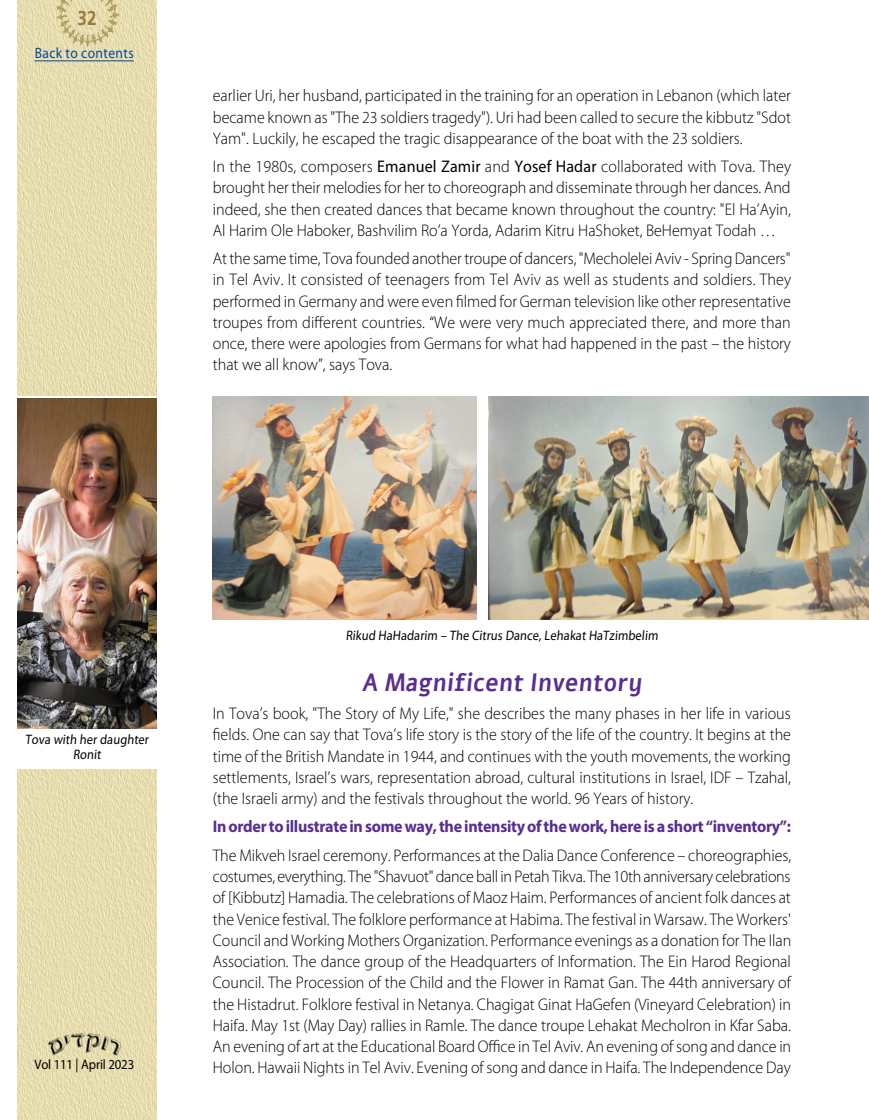
<style>
.page{position:relative;width:869px;height:1120px;background:#fff}
.page>*{position:absolute;margin:0;border:0;box-sizing:border-box;transform-origin:0 0}
.t1{font:700 25px "Alef";color:#582e91;scale:.9 1}
.t2{font:700 20px "Frutiger";color:#957e3b;scale:.85 1}
.t3{font:300 16.88px/21.2px "Myriad Pro";color:#000;text-align:justify;scale:.95 1}
.t4{font:700 16.88px "Myriad Pro";letter-spacing:-.02em;color:#582e91;scale:.95 1}
.t5{font:15px "Myriad Pro";letter-spacing:.03em;color:#004a99;scale:.9 1}
.t6{font:13.75px/15px "Myriad Pro";letter-spacing:-.01em;color:#000;text-align:center;scale:.9 1}
.t7{font:13.75px "Myriad Pro";letter-spacing:-.01em;color:#000;scale:.93 1}
.s1{font-weight:400}
</style>
<div class="page">
<img style="left:18px;top:0;width:138px;height:1120px">
<img style="left:55px;top:0;width:63px;height:47px">
<img style="left:45px;top:1031px;width:78px;height:25px">
<hr style="left:35px;top:61px;width:99px;height:1px;background:#004a99">
<img style="left:488px;top:396px;width:380px;height:223px">
<img style="left:213px;top:396px;width:263px;height:223px">
<div style="left:2px;top:396px;width:175px;height:372px;background:#fff"></div>
<img style="left:18px;top:399px;width:138px;height:329px">
<p class="t2" style="left:77px;top:6px;width:24px">32</p>
<p class="t5" style="left:35px;top:44px;width:112px">Back to contents</p>
<p class="t3" style="left:213px;top:85px;width:609px">earlier Uri, her husband, participated in the training for an operation in Lebanon (which later became known as "The 23 soldiers tragedy"). Uri had been called to secure the kibbutz "Sdot Yam". Luckily, he escaped the tragic disappearance of the boat with the 23 soldiers.</p>
<p class="t3" style="left:213px;top:156px;width:610px">In the 1980s, composers <span class="s1">Emanuel Zamir</span> and <span class="s1">Yosef Hadar</span> collaborated with Tova. They brought her their melodies for her to choreograph and disseminate through her dances. And indeed, she then created dances that became known throughout the country: "El Ha’Ayin, Al Harim Ole Haboker, Bashvilim Ro’a Yorda, Adarim Kitru HaShoket, BeHemyat Todah …</p>
<p class="t3" style="left:213px;top:248px;width:610px">At the same time, Tova founded another troupe of dancers, "Mecholelei Aviv - Spring Dancers" in Tel Aviv. It consisted of teenagers from Tel Aviv as well as students and soldiers. They performed in Germany and were even filmed for German television like other representative troupes from different countries. “We were very much appreciated there, and more than once, there were apologies from Germans for what had happened in the past – the history that we all know”, says Tova.</p>
<p class="t6" style="left:25px;top:732px;width:140px">Tova with her daughter<br>Ronit</p>
<p class="t7" style="left:34px;top:1056px;width:109px">Vol 111 | April 2023</p>
<p class="t6" style="left:345px;top:628px;width:350px">Rikud HaHadarim – The Citrus Dance, Lehakat HaTzimbelim</p>
<h1 class="t1" style="left:362px;top:665px;width:316px">A Magnificent Inventory</h1>
<p class="t3" style="left:213px;top:703px;width:610px">In Tova’s book, "The Story of My Life," she describes the many phases in her life in various fields. One can say that Tova’s life story is the story of the life of the country. It begins at the time of the British Mandate in 1944, and continues with the youth movements, the working settlements, Israel’s wars, representation abroad, cultural institutions in Israel, IDF – Tzahal, (the Israeli army) and the festivals throughout the world. 96 Years of history.</p>
<p class="t4" style="left:213px;top:816px;width:610px">In order to illustrate in some way, the intensity of the work, here is a short “inventory”:</p>
<p class="t3" style="left:213px;top:845px;width:610px">The Mikveh Israel ceremony. Performances at the Dalia Dance Conference – choreographies, costumes, everything. The "Shavuot" dance ball in Petah Tikva. The 10th anniversary celebrations of [Kibbutz] Hamadia. The celebrations of Maoz Haim. Performances of ancient folk dances at the Venice festival. The folklore performance at Habima. The festival in Warsaw. The Workers' Council and Working Mothers Organization. Performance evenings as a donation for The Ilan Association. The dance group of the Headquarters of Information. The Ein Harod Regional Council. The Procession of the Child and the Flower in Ramat Gan. The 44th anniversary of the Histadrut. Folklore festival in Netanya. Chagigat Ginat HaGefen (Vineyard Celebration) in Haifa. May 1st (May Day) rallies in Ramle. The dance troupe Lehakat Mecholron in Kfar Saba.<br>An evening of art at the Educational Board Office in Tel Aviv. An evening of song and dance in Holon. Hawaii Nights in Tel Aviv. Evening of song and dance in Haifa. The Independence Day</p>
</div>
